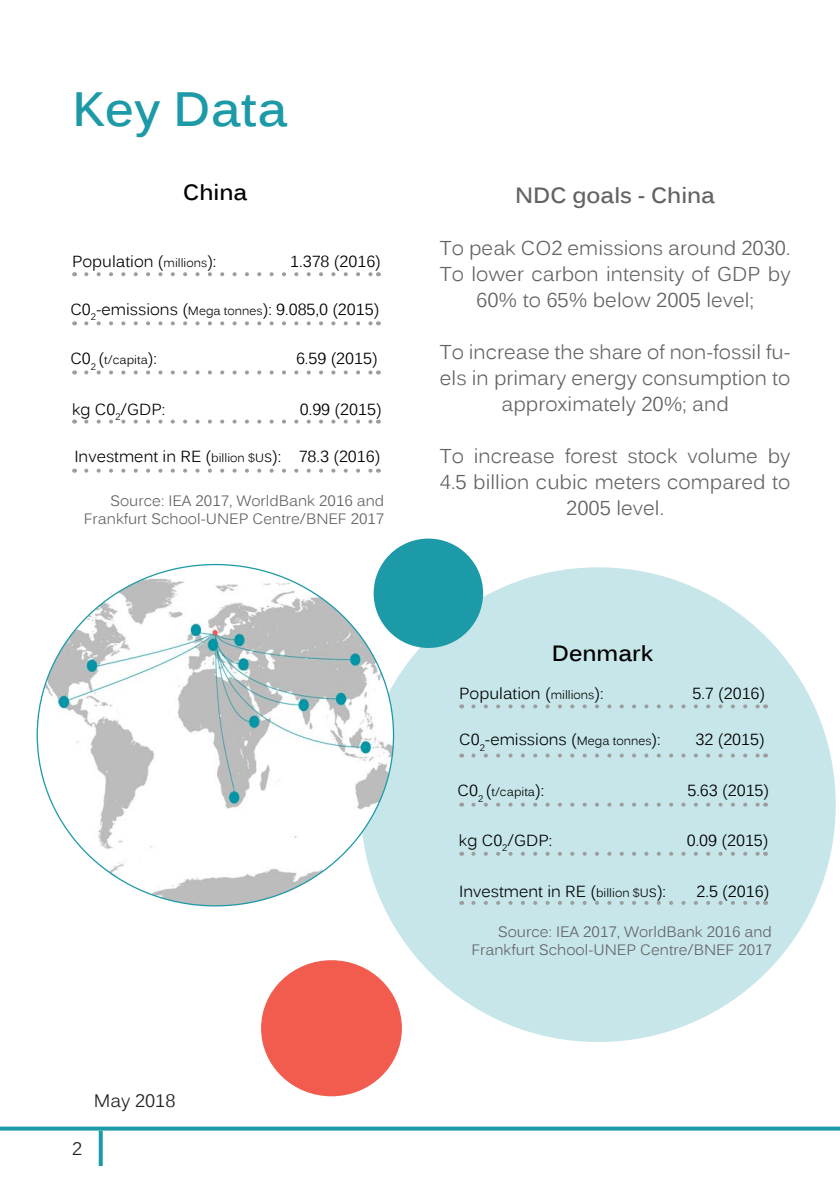
<style>
.page{position:relative;width:840px;height:1191px;background:#fff}
.page>*{position:absolute;margin:0;border:0;box-sizing:border-box;transform-origin:0 0}
.t1{font:700 48px "Kalinga";color:#1d9aa7}
.t2{font:700 22px "Kalinga";color:#636366}
.t3{font:700 22px "Kalinga";color:#000}
.t4{font:20px/26px "Kalinga";color:#636366;text-align:center}
.t5{font:18px "Kalinga";color:#231f20}
.t6{font:16px "Kalinga";color:#000}
.t7{font:15px/18px "Kalinga";color:#636366;text-align:right}
.t8{font:12px "Kalinga";color:#000}
.s1{font-size:12px}
.s2{font-size:16px}
</style>
<div class="page">
<div style="left:261px;top:960px;width:140px;height:136px;background:#f15c4f;border-radius:50%"></div>
<div style="left:373px;top:538px;width:110px;height:110px;background:#1d9aa7;border-radius:50%"></div>
<div style="left:360px;top:567px;width:475px;height:475px;background:#c7e6e9;border-radius:50%"></div>
<svg style="left:0;top:1126px;width:839px;height:4px;fill:#1d9aa7"></svg>
<svg style="left:99px;top:1130px;width:4px;height:36px"></svg>
<svg style="left:86px;top:272px;width:285px;height:4px"></svg>
<svg style="left:86px;top:321px;width:285px;height:4px"></svg>
<svg style="left:86px;top:370px;width:285px;height:4px"></svg>
<svg style="left:86px;top:419px;width:285px;height:4px"></svg>
<svg style="left:86px;top:469px;width:285px;height:4px"></svg>
<svg style="left:473px;top:704px;width:285px;height:4px"></svg>
<svg style="left:473px;top:753px;width:285px;height:4px"></svg>
<svg style="left:473px;top:802px;width:285px;height:4px"></svg>
<svg style="left:473px;top:851px;width:285px;height:4px"></svg>
<svg style="left:473px;top:901px;width:285px;height:4px"></svg>
<img style="left:37px;top:579px;width:356px;height:327px">
<p class="t1" style="left:72px;top:78px;width:217px">Key Data</p>
<p class="t3" style="left:183px;top:178px;width:66px">China</p>
<p class="t6" style="left:72px;top:251px;width:146px">Population (<span class="s1">millions</span>):</p>
<p class="t6" style="left:290px;top:251px;width:92px">1.378 (2016)</p>
<p class="t6" style="left:70px;top:299px;width:310px">C0<sub>2</sub>-emissions (<span class="s1">Mega tonnes</span>): 9.085,0 (2015)</p>
<p class="t8" style="left:70px;top:352px;width:88px"><span class="s2">C0</span><sub>2</sub> <span class="s2">(</span>t/capita<span class="s2">):</span></p>
<p class="t6" style="left:296px;top:348px;width:83px">6.59 (2015)</p>
<p class="t6" style="left:72px;top:399px;width:95px">kg C0<sub>2</sub>/GDP:</p>
<p class="t6" style="left:300px;top:399px;width:83px">0.99 (2015)</p>
<p class="t6" style="left:74px;top:446px;width:307px">Investment in RE (<span class="s1">billion $US</span>): 78.3 (2016)</p>
<p class="t7" style="left:84px;top:492px;width:302px">Source: IEA 2017, WorldBank 2016 and<br>Frankfurt School-UNEP Centre/BNEF 2017</p>
<p class="t5" style="left:72px;top:1136px;width:12px">2</p>
<p class="t5" style="left:94px;top:1088px;width:83px">May 2018</p>
<p class="t2" style="left:515px;top:180px;width:201px">NDC goals - China</p>
<p class="t4" style="left:439px;top:237px;width:352px">To peak CO2 emissions around 2030.<br>To lower carbon intensity of GDP by<br>60% to 65% below 2005 level;</p>
<p class="t4" style="left:439px;top:341px;width:352px">To increase the share of non-fossil fu&shy;els in primary energy consumption to approximately 20%; and</p>
<p class="t4" style="left:439px;top:445px;width:352px">To increase forest stock volume by<br>4.5 billion cubic meters compared to<br>2005 level.</p>
<p class="t3" style="left:551px;top:638px;width:103px">Denmark</p>
<p class="t6" style="left:459px;top:683px;width:146px">Population (<span class="s1">millions</span>):</p>
<p class="t6" style="left:692px;top:683px;width:74px">5.7 (2016)</p>
<p class="t6" style="left:459px;top:729px;width:203px">C0<sub>2</sub>-emissions (<span class="s1">Mega tonnes</span>):</p>
<p class="t6" style="left:695px;top:729px;width:71px">32 (2015)</p>
<p class="t8" style="left:457px;top:784px;width:88px"><span class="s2">C0</span><sub>2</sub> <span class="s2">(</span>t/capita<span class="s2">):</span></p>
<p class="t6" style="left:687px;top:780px;width:83px">5.63 (2015)</p>
<p class="t6" style="left:458px;top:830px;width:95px">kg C0<sub>2</sub>/GDP:</p>
<p class="t6" style="left:686px;top:830px;width:83px">0.09 (2015)</p>
<p class="t6" style="left:459px;top:881px;width:208px">Investment in RE (<span class="s1">billion $US</span>):</p>
<p class="t6" style="left:696px;top:881px;width:74px">2.5 (2016)</p>
<p class="t7" style="left:471px;top:923px;width:302px">Source: IEA 2017, WorldBank 2016 and<br>Frankfurt School-UNEP Centre/BNEF 2017</p>
</div>
